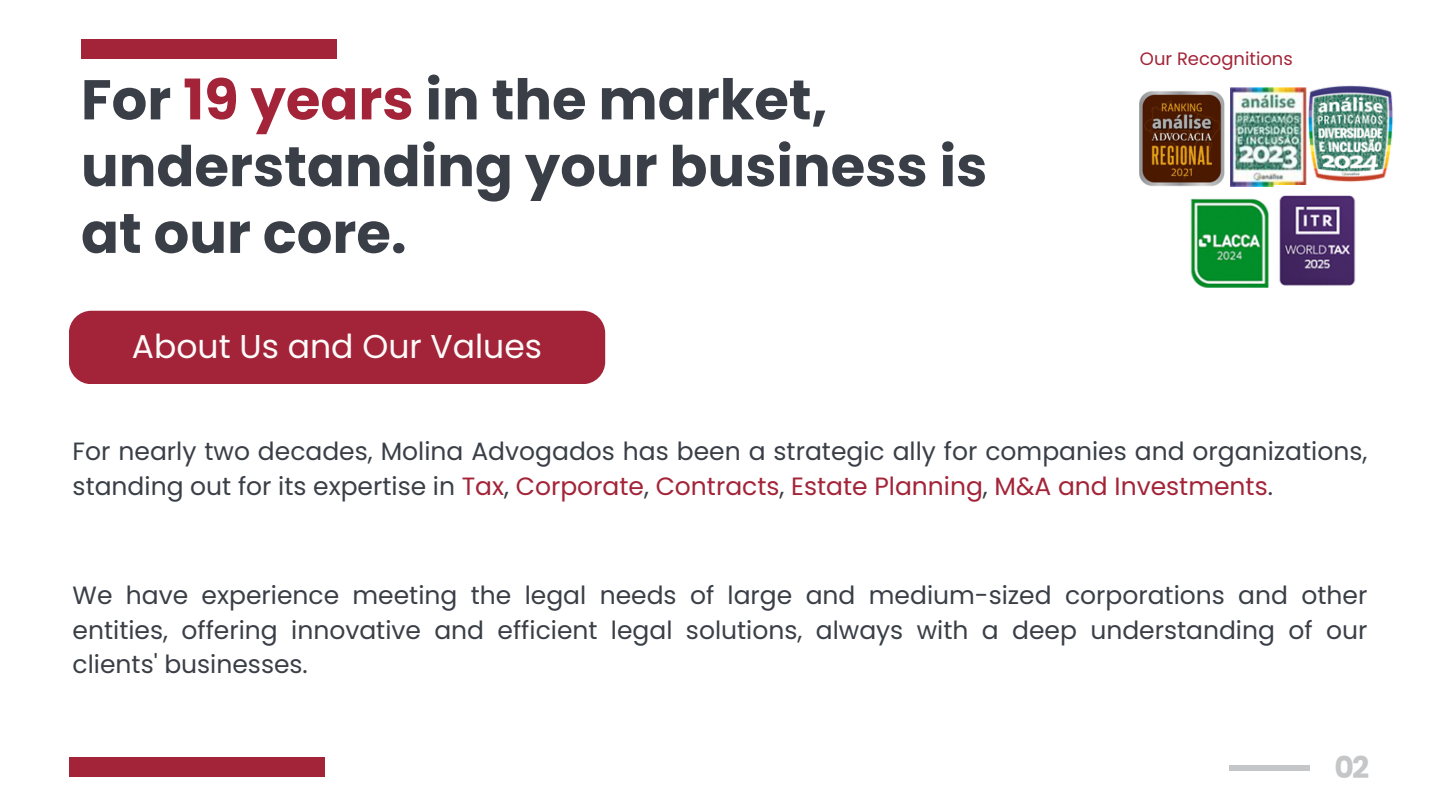
<style>
.page{position:relative;width:1440px;height:810px;background:#fff}
.page>*{position:absolute;margin:0;border:0;box-sizing:border-box;transform-origin:0 0}
.t1{font:700 56px/66.8px "Poppins";color:#3a3f47}
.t2{font:33px "Poppins";color:#fdfbfa}
.t3{font:700 30px "Poppins";color:#c5c6c8}
.t4{font:25px/34.5px "Poppins";color:#3a3f47}
.t5{font:17.9px "Poppins";color:#a32438}
.s1{color:#a32438}
</style>
<div class="page">
<div style="left:81px;top:39px;width:256px;height:20px;background:#a32438"></div>
<div style="left:69px;top:311px;width:536px;height:73px;background:#a32438;border-radius:22px"></div>
<div style="left:69px;top:757px;width:256px;height:20px;background:#a32438"></div>
<div style="left:1229px;top:765px;width:81px;height:5px;background:#c5c6c8"></div>
<img style="left:1140px;top:87px;width:166px;height:99px">
<img style="left:1308px;top:85px;width:85px;height:97px">
<img style="left:1279px;top:195px;width:77px;height:91px">
<img style="left:1190px;top:198px;width:79px;height:89px">
<p class="t1" style="left:81px;top:66px;width:748px">For <span class="s1">19 years</span> in the market,</p>
<h1 class="t1" style="left:81px;top:133px;width:908px">understanding your business is at our core.</h1>
<p class="t2" style="left:132px;top:324px;width:412px">About Us and Our Values</p>
<p class="t5" style="left:1140px;top:46px;width:154px">Our Recognitions</p>
<h1 class="t4" style="left:73px;top:434px;width:1296px">For nearly two decades, Molina Advogados has been a strategic ally for companies and organizations, standing out for its expertise in <span class="s1">Tax</span>, <span class="s1">Corporate</span>, <span class="s1">Contracts</span>, <span class="s1">Estate Planning</span>, <span class="s1">M&amp;A and Investments</span>.</h1>
<p class="t4" style="left:73px;top:578px;width:1296px;text-align:justify">We have experience meeting the legal needs of large and medium-sized corporations and other entities, offering innovative and efficient legal solutions, always with a deep understanding of our clients' businesses.</p>
<p class="t3" style="left:1335px;top:747px;width:36px">02</p>
</div>
